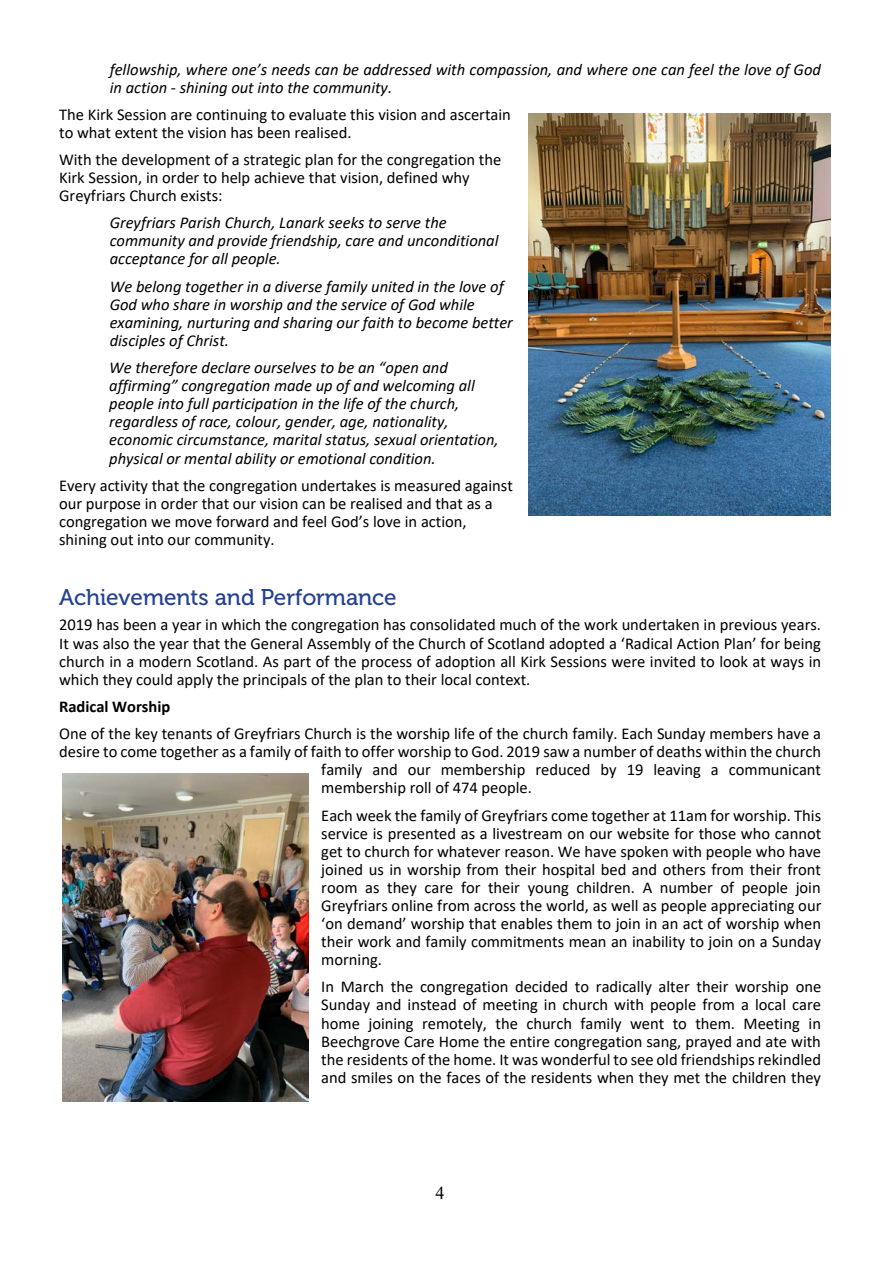
<style>
.page{position:relative;width:893px;height:1263px;background:#fff}
.page>*{position:absolute;margin:0;border:0;box-sizing:border-box;transform-origin:0 0}
.t1{font:22.65px "Museo 500";letter-spacing:-.005em;color:#234290}
.t2{font:18px "Times New Roman";color:#000}
.t3{font:16.5px/18.1px "Calibri";color:#000}
.t4{font:italic 16.5px/18.1px "Calibri";color:#000}
.t5{font:700 16.5px "Calibri";color:#000}
</style>
<div class="page">
<img style="left:528px;top:113px;width:302px;height:403px">
<img style="left:62px;top:773px;width:246px;height:328px">
<p class="t4" style="left:110px;top:59px;width:713px">fellowship, where one’s needs can be addressed with compassion, and where one can feel the love of God in action - shining out into the community.</p>
<p class="t3" style="left:59px;top:105px;width:453px">The Kirk Session are continuing to evaluate this vision and ascertain to what extent the vision has been realised.</p>
<p class="t3" style="left:59px;top:150px;width:444px">With the development of a strategic plan for the congregation the<br>Kirk Session, in order to help achieve that vision, defined why<br>Greyfriars Church exists:</p>
<p class="t4" style="left:110px;top:213px;width:390px">Greyfriars Parish Church, Lanark seeks to serve the community and provide friendship, care and unconditional acceptance for all people.</p>
<p class="t4" style="left:110px;top:276px;width:405px">We belong together in a diverse family united in the love of God who share in worship and the service of God while examining, nurturing and sharing our faith to become better disciples of Christ.</p>
<p class="t4" style="left:109px;top:358px;width:391px">We therefore declare ourselves to be an “open and affirming” congregation made up of and welcoming all people into full participation in the life of the church, regardless of race, colour, gender, age, nationality, economic circumstance, marital status, sexual orientation, physical or mental ability or emotional condition.</p>
<p class="t3" style="left:59px;top:476px;width:455px">Every activity that the congregation undertakes is measured against our purpose in order that our vision can be realised and that as a congregation we move forward and feel God’s love in action, shining out into our community.</p>
<h1 class="t1" style="left:59px;top:584px;width:339px">Achievements and Performance</h1>
<p class="t3" style="left:59px;top:615px;width:763px;text-align:justify">2019 has been a year in which the congregation has consolidated much of the work undertaken in previous years.<br>It was also the year that the General Assembly of the Church of Scotland adopted a ‘Radical Action Plan’ for being church in a modern Scotland. As part of the process of adoption all Kirk Sessions were invited to look at ways in which they could apply the principals of the plan to their local context.</p>
<p class="t5" style="left:59px;top:695px;width:113px">Radical Worship</p>
<p class="t3" style="left:59px;top:724px;width:763px">One of the key tenants of Greyfriars Church is the worship life of the church family. Each Sunday members have a</p>
<p class="t3" style="left:59px;top:742px;width:763px">desire to come together as a family of faith to offer worship to God. 2019 saw a number of deaths within the church</p>
<p class="t3" style="left:321px;top:760px;width:501px">family and our membership reduced by 19 leaving a communicant</p>
<p class="t3" style="left:321px;top:778px;width:212px">membership roll of 474 people.</p>
<p class="t3" style="left:321px;top:806px;width:502px;text-align:justify">Each week the family of Greyfriars come together at 11am for worship. This service is presented as a livestream on our website for those who cannot get to church for whatever reason. We have spoken with people who have joined us in worship from their hospital bed and others from their front room as they care for their young children. A number of people join Greyfriars online from across the world, as well as people appreciating our ‘on demand’ worship that enables them to join in an act of worship when their work and family commitments mean an inability to join on a Sunday morning.</p>
<p class="t3" style="left:321px;top:977px;width:501px;text-align:justify">In March the congregation decided to radically alter their worship one Sunday and instead of meeting in church with people from a local care home joining remotely, the church family went to them. Meeting in Beechgrove Care Home the entire congregation sang, prayed and ate with the residents of the home. It was wonderful to see old friendships rekindled and smiles on the faces of the residents when they met the children they</p>
<p class="t2" style="left:436px;top:1180px;width:10px">4</p>
</div>
